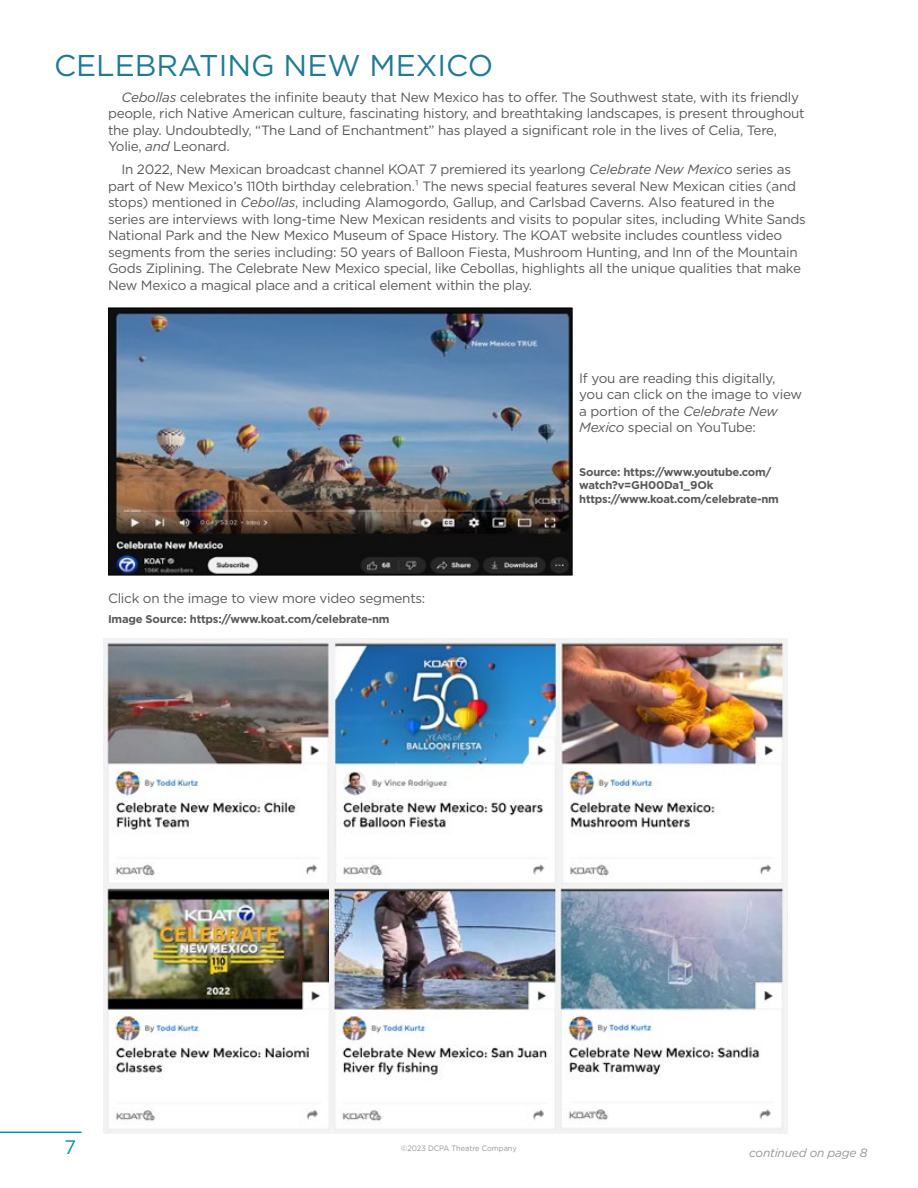
<style>
.page{position:relative;width:918px;height:1188px;background:#fff}
.page>*{position:absolute;margin:0;border:0;box-sizing:border-box;transform-origin:0 0}
.t1{font:30px "Gotham";color:#1e7a97}
.t2{font:19.5px "Gotham";color:#0093b9}
.t3{font:13.5px/16.5px "Gotham";letter-spacing:-.02em;color:#58595b}
.t4{font:italic 12px "Gotham";letter-spacing:-.02em;color:#939598}
.t5{font:700 11.25px/13.5px "Gotham";letter-spacing:-.02em;color:#58595b}
.t6{font:7.8px "Gotham";color:#939598;scale:.94 1}
.s1{font-style:italic}
</style>
<div class="page">
<hr style="left:0;top:1132px;width:82px;height:1px;background:#0093b9">
<img style="left:110px;top:310px;width:461px;height:263px">
<div style="left:108px;top:308px;width:465px;height:267px;border:1px solid #000"></div>
<img style="left:104px;top:639px;width:683px;height:245px">
<img style="left:104px;top:884px;width:226px;height:250px">
<img style="left:330px;top:884px;width:226px;height:250px">
<img style="left:556px;top:884px;width:231px;height:250px">
<h1 class="t1" style="left:54px;top:47px;width:441px">CELEBRATING NEW MEXICO</h1>
<p class="t3" style="left:108px;top:88px;width:698px;text-indent:14px"><span class="s1">Cebollas</span> celebrates the infinite beauty that New Mexico has to offer. The Southwest state, with its friendly people, rich Native American culture, fascinating history, and breathtaking landscapes, is present throughout the play. Undoubtedly, “The Land of Enchantment” has played a significant role in the lives of Celia, Tere, Yolie, <span class="s1">and</span> Leonard.</p>
<p class="t3" style="left:108px;top:161px;width:699px;text-indent:14px">In 2022, New Mexican broadcast channel KOAT 7 premiered its yearlong <span class="s1">Celebrate New Mexico</span> series as part of New Mexico’s 110th birthday celebration.¹ The news special features several New Mexican cities (and stops) mentioned in <span class="s1">Cebollas</span>, including Alamogordo, Gallup, and Carlsbad Caverns. Also featured in the series are interviews with long-time New Mexican residents and visits to popular sites, including White Sands National Park and the New Mexico Museum of Space History. The KOAT website includes countless video segments from the series including: 50 years of Balloon Fiesta, Mushroom Hunting, and Inn of the Mountain Gods Ziplining. The Celebrate New Mexico special, like Cebollas, highlights all the unique qualities that make New Mexico a magical place and a critical element within the play.</p>
<p class="t3" style="left:108px;top:589px;width:319px">Click on the image to view more video segments:</p>
<p class="t5" style="left:108px;top:612px;width:283px">Image Source: https://www.koat.com/celebrate-nm</p>
<p class="t3" style="left:579px;top:370px;width:224px">If you are reading this digitally, you can click on the image to view a portion of the <span class="s1">Celebrate New<br>Mexico</span> special on YouTube:</p>
<p class="t5" style="left:579px;top:465px;width:201px">Source: https://www.youtube.com/ watch?v=GH00Da1_9Ok https://www.koat.com/celebrate-nm</p>
<h2 class="t2" style="left:64px;top:1134px;width:13px">7</h2>
<p class="t6" style="left:401px;top:1143px;width:124px">©2023 DCPA Theatre Company</p>
<p class="t4" style="left:749px;top:1145px;width:120px">continued on page 8</p>
</div>
